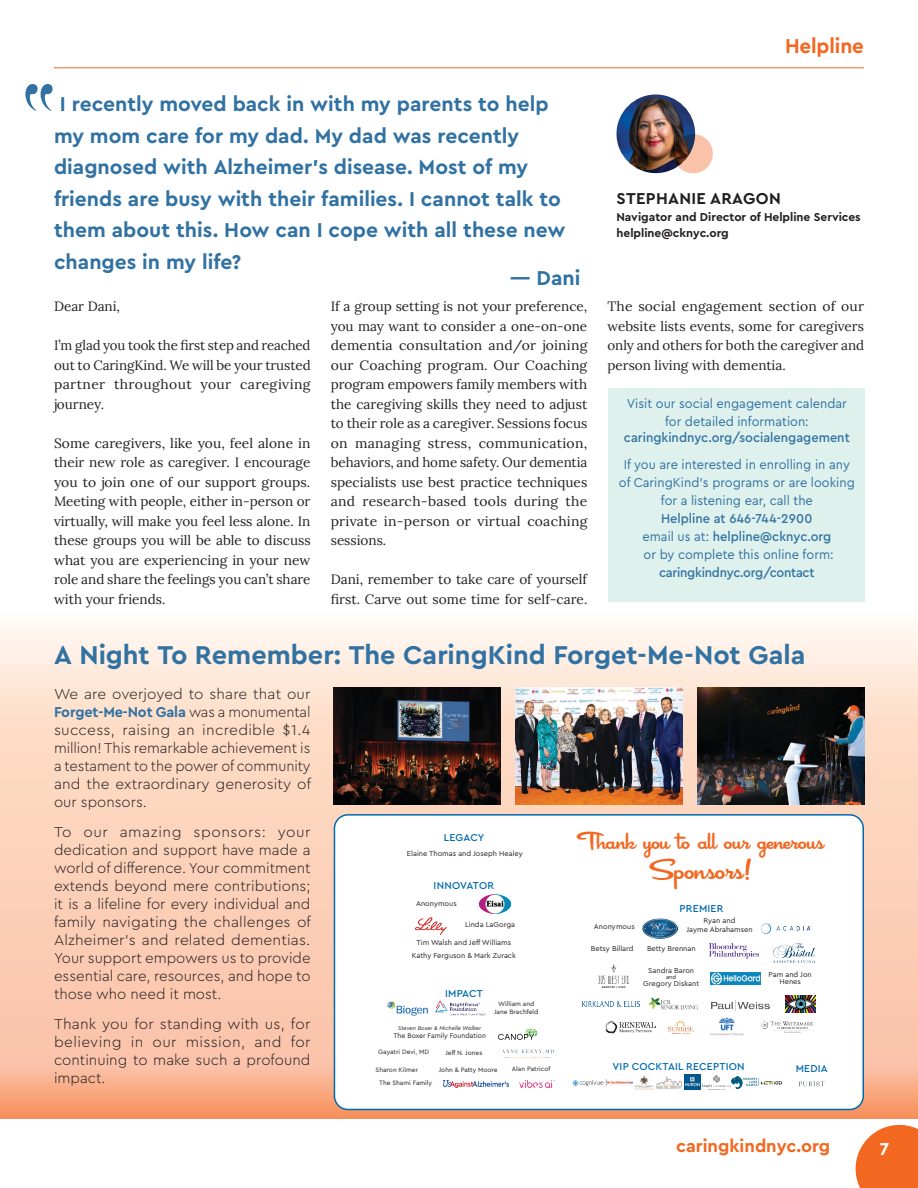
<style>
.page{position:relative;width:918px;height:1188px;background:#fff}
.page>*{position:absolute;margin:0;border:0;box-sizing:border-box;transform-origin:0 0}
.t1{font:30px "Cocktail Shaker";color:#f26821}
.Headline_1{font:700 27px "Cera PRO";color:#3172a2}
.t2{font:25.5px "Cocktail Shaker";color:#f26821}
.Areas_of_Emphasis_Large{font:700 21px/31.5px "Cera PRO";color:#3172a2}
.t3{font:700 21px "Cera PRO";letter-spacing:-.005em;color:#f26821}
.t4{font:700 18px "Cera PRO";color:#f26821}
.t5{font:700 18px "Cera PRO";color:#fff}
.Staff_Name{font:700 16.5px "Cera PRO";letter-spacing:.02em;color:#231f20}
.t6{font:300 15px/18px "Cera PRO";color:#231f20;text-align:justify}
.Newsletter_Paragaph{font:13.5px/19.5px "Lora";color:#231f20;text-align:justify}
.Newsletter_Paragaph-2{font:13.5px/18px "Cera PRO";color:#3172a2;text-align:center;scale:.95 1}
.Newsletter_Paragaph-3{font:500 13.5px "Cera PRO";color:#3172a2;scale:.95 1}
.Areas_of_Emphasis_Small{font:700 12px/16.5px "Cera PRO";color:#231f20}
.t7{font:500 10.5px "Cera PRO";letter-spacing:.02em;color:#006aae}
.t8{font:7.5px/9px "Cera PRO";color:#231f20;text-align:center}
.t9{font:7.2px "Cera PRO";color:#231f20}
.t10{font:6.6px/7.9px "Cera PRO";color:#231f20;text-align:center}
.t11{font:6px "Cera PRO";color:#231f20}
.t12{font:italic 5.7px "Cera PRO";color:#231f20}
.s1{font-weight:500}
.s2{font-weight:700;color:#3172a2}
</style>
<div class="page">
<hr style="left:54px;top:68px;width:810px;height:1px;background:#f26821">
<svg style="left:856px;top:1125px;width:62px;height:63px;background:#f3793a"></svg>
<svg style="left:0;top:624px;width:918px;height:495px;background:#fcd3be"></svg>
<div style="left:334px;top:815px;width:529px;height:294px;background:#fff;border-radius:14px"></div>
<div style="left:334px;top:814px;width:530px;height:296px;border:2px solid #006aae;border-radius:14px"></div>
<img style="left:616px;top:94px;width:79px;height:79px;border-radius:39px">
<svg style="left:674px;top:134px;width:39px;height:39px"></svg>
<svg style="left:25px;top:84px;width:28px;height:27px"></svg>
<div style="left:609px;top:388px;width:256px;height:214px;background:#dff1ed"></div>
<img style="left:333px;top:687px;width:167px;height:118px">
<img style="left:697px;top:687px;width:168px;height:118px">
<img style="left:515px;top:687px;width:168px;height:118px">
<img style="left:478px;top:894px;width:34px;height:20px">
<img style="left:415px;top:917px;width:32px;height:18px">
<svg style="left:799px;top:1081px;width:25px;height:5px"></svg>
<img style="left:761px;top:1021px;width:52px;height:12px">
<img style="left:668px;top:1020px;width:26px;height:14px">
<img style="left:606px;top:1021px;width:49px;height:12px">
<svg style="left:648px;top:997px;width:50px;height:12px"></svg>
<img style="left:711px;top:973px;width:49px;height:11px">
<img style="left:773px;top:943px;width:42px;height:19px">
<img style="left:709px;top:943px;width:50px;height:16px">
<img style="left:761px;top:923px;width:50px;height:10px">
<img style="left:642px;top:918px;width:36px;height:20px">
<img style="left:785px;top:995px;width:31px;height:18px">
<img style="left:598px;top:965px;width:31px;height:23px">
<img style="left:582px;top:1002px;width:57px;height:4px">
<img style="left:710px;top:1017px;width:34px;height:19px">
<img style="left:711px;top:1000px;width:58px;height:10px">
<img style="left:520px;top:1080px;width:35px;height:8px">
<img style="left:443px;top:1081px;width:65px;height:7px">
<svg style="left:498px;top:1029px;width:40px;height:11px"></svg>
<img style="left:502px;top:1049px;width:52px;height:10px">
<img style="left:387px;top:1001px;width:43px;height:15px">
<img style="left:435px;top:1000px;width:51px;height:16px">
<img style="left:574px;top:1080px;width:29px;height:6px">
<img style="left:684px;top:1075px;width:75px;height:15px">
<img style="left:635px;top:1076px;width:19px;height:14px">
<img style="left:605px;top:1080px;width:27px;height:6px">
<img style="left:656px;top:1076px;width:26px;height:13px">
<svg style="left:759px;top:1081px;width:23px;height:4px"></svg>
<p class="Areas_of_Emphasis_Large" style="left:54px;top:88px;width:513px">I recently moved back in with my parents to help my mom care for my dad. My dad was recently diagnosed with Alzheimer’s disease. Most of my friends are busy with their families. I cannot talk to them about this. How can I cope with all these new changes in my life?</p>
<p class="Areas_of_Emphasis_Large" style="left:510px;top:262px;width:72px">— Dani</p>
<p class="Newsletter_Paragaph" style="left:54px;top:296px;width:68px">Dear Dani,</p>
<p class="Newsletter_Paragaph" style="left:54px;top:335px;width:258px">I’m glad you took the first step and reached out to CaringKind. We will be your trusted partner throughout your caregiving journey.</p>
<p class="Newsletter_Paragaph" style="left:54px;top:432px;width:258px">Some caregivers, like you, feel alone in their new role as caregiver. I encourage you to join one of our support groups.<br>Meeting with people, either in-person or virtually, will make you feel less alone. In these groups you will be able to discuss what you are experiencing in your new role and share the feelings you can’t share with your friends.</p>
<p class="Newsletter_Paragaph" style="left:331px;top:296px;width:258px">If a group setting is not your preference, you may want to consider a one-on-one dementia consultation and/or joining our Coaching program. Our Coaching program empowers family members with the caregiving skills they need to adjust to their role as a caregiver. Sessions focus on managing stress, communication, behaviors, and home safety. Our dementia specialists use best practice techniques and research-based tools during the private in-person or virtual coaching sessions.</p>
<p class="Newsletter_Paragaph" style="left:331px;top:569px;width:258px">Dani, remember to take care of yourself first. Carve out some time for self-care.</p>
<p class="t3" style="left:785px;top:32px;width:80px">Helpline</p>
<p class="Staff_Name" style="left:617px;top:188px;width:166px">STEPHANIE ARAGON</p>
<p class="Areas_of_Emphasis_Small" style="left:616px;top:208px;width:246px">Navigator and Director of Helpline Services helpline@cknyc.org</p>
<p class="Newsletter_Paragaph" style="left:608px;top:296px;width:258px">The social engagement section of our website lists events, some for caregivers only and others for both the caregiver and person living with dementia.</p>
<p class="Newsletter_Paragaph-2" style="left:627px;top:394px;width:233px">Visit our social engagement calendar for detailed information:</p>
<p class="Newsletter_Paragaph-3" style="left:624px;top:429px;width:239px">caringkindnyc.org/socialengagement</p>
<p class="Newsletter_Paragaph-2" style="left:619px;top:455px;width:250px">If you are interested in enrolling in any of CaringKind’s programs or are looking for a listening ear, call the<br><span class="s1">Helpline at 646-744-2900<br></span>email us at: <span class="s1">helpline@cknyc.org<br></span>or by complete this online form: <span class="s1">caringkindnyc.org/contact</span></p>
<p class="Headline_1" style="left:54px;top:637px;width:753px">A Night To Remember: The CaringKind Forget-Me-Not Gala</p>
<p class="t6" style="left:54px;top:684px;width:259px">We are overjoyed to share that our <span class="s2">Forget-Me-Not Gala</span> was a monumental success, raising an incredible $1.4 million! This remarkable achievement is a testament to the power of community and the extraordinary generosity of our sponsors.</p>
<p class="t6" style="left:54px;top:822px;width:259px">To our amazing sponsors: your dedication and support have made a world of difference. Your commitment extends beyond mere contributions; it is a lifeline for every individual and family navigating the challenges of Alzheimer's and related dementias.<br>Your support empowers us to provide essential care, resources, and hope to those who need it most.</p>
<p class="t6" style="left:54px;top:1014px;width:258px">Thank you for standing with us, for believing in our mission, and for continuing to make such a profound impact.</p>
<p class="t7" style="left:444px;top:830px;width:42px">LEGACY</p>
<p class="t8" style="left:407px;top:848px;width:117px">Elaine Thomas and Joseph Healey</p>
<p class="t7" style="left:434px;top:879px;width:62px">INNOVATOR</p>
<p class="t8" style="left:416px;top:899px;width:42px">Anonymous</p>
<p class="t8" style="left:417px;top:938px;width:96px">Tim Walsh and Jeff Williams</p>
<p class="t8" style="left:465px;top:920px;width:51px">Linda LaGorga</p>
<p class="t8" style="left:412px;top:950px;width:106px">Kathy Ferguson &amp; Mark Zurack</p>
<p class="t7" style="left:445px;top:986px;width:39px">IMPACT</p>
<p class="t12" style="left:398px;top:1025px;width:85px">Steven Boxer &amp; Michelle Walker</p>
<p class="t9" style="left:394px;top:1031px;width:94px">The Boxer Family Foundation</p>
<p class="t10" style="left:378px;top:1048px;width:52px">Gayatri Devi, MD</p>
<p class="t10" style="left:445px;top:1049px;width:38px">Jeff N. Jones</p>
<p class="t10" style="left:494px;top:999px;width:46px">William and<br>Jane Brachfeld</p>
<p class="t10" style="left:376px;top:1065px;width:44px">Sharon Kilmer</p>
<p class="t10" style="left:439px;top:1065px;width:60px">John &amp; Patty Moore</p>
<p class="t10" style="left:512px;top:1064px;width:40px">Alan Patricof</p>
<p class="t10" style="left:379px;top:1078px;width:54px">The Shami Family</p>
<p class="t2" style="left:578px;top:826px;width:248px">Thank you to all our generous</p>
<p class="t1" style="left:651px;top:852px;width:102px">Sponsors!</p>
<p class="t8" style="left:594px;top:922px;width:42px">Anonymous</p>
<p class="t7" style="left:680px;top:902px;width:45px">PREMIER</p>
<p class="t8" style="left:686px;top:915px;width:68px">Ryan and<br>Jayme Abrahamsen</p>
<p class="t8" style="left:591px;top:944px;width:44px">Betsy Billard</p>
<p class="t8" style="left:647px;top:944px;width:50px">Betty Brennan</p>
<p class="t8" style="left:648px;top:965px;width:47px">Sandra Baron</p>
<p class="t11" style="left:666px;top:973px;width:12px">and</p>
<p class="t8" style="left:643px;top:978px;width:57px">Gregory Diskant</p>
<p class="t8" style="left:769px;top:970px;width:45px">Pam and Jon</p>
<p class="t8" style="left:779px;top:976px;width:23px">Henes</p>
<p class="t7" style="left:613px;top:1060px;width:134px">VIP COCKTAIL RECEPTION</p>
<p class="t7" style="left:796px;top:1061px;width:34px">MEDIA</p>
<h3 class="t4" style="left:676px;top:1134px;width:156px">caringkindnyc.org</h3>
<h3 class="t5" style="left:880px;top:1137px;width:11px">7</h3>
</div>
